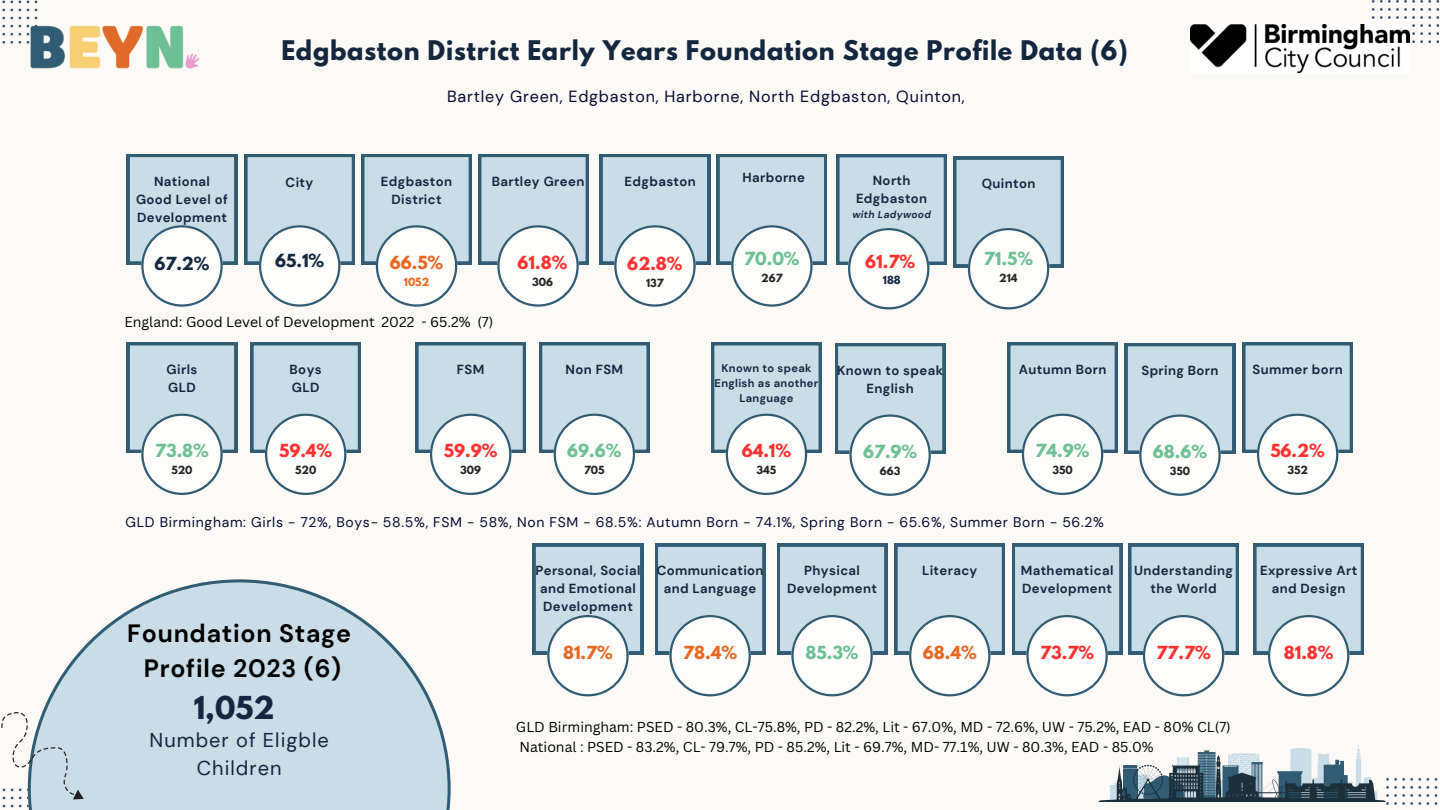
<style>
.page{position:relative;width:1440px;height:810px;background:#fbfaf6}
.page>*{position:absolute;margin:0;border:0;box-sizing:border-box;transform-origin:0 0}
.t1{font:700 28px "League Spartan";color:#142740}
.t2{font:700 25px/34.5px "DM Sans";letter-spacing:.03em;color:#000;text-align:center}
.t3{font:700 24px "League Spartan";letter-spacing:.03em;color:#142740}
.t4{font:20px/27.8px "DM Sans";letter-spacing:.05em;color:#142740;text-align:center}
.t5{font:16.1px "DM Sans";letter-spacing:.05em;color:#050a30}
.t6{font:700 16px "League Spartan";color:#ff3131}
.t7{font:700 16px "League Spartan";color:#6dc094}
.t8{font:700 16px "League Spartan";color:#e76823}
.t9{font:700 16px "League Spartan";color:#142740}
.t10{font:14px/19.5px "Canva Sans";color:#000}
.t11{font:14px "DM Sans";letter-spacing:.05em;color:#050a30}
.t12{font:700 13.1px/18px "DM Sans";letter-spacing:.03em;color:#142740;text-align:center}
.t13{font:700 11.1px/15px "DM Sans";letter-spacing:.03em;color:#142740;text-align:center}
.t14{font:italic 700 10.1px "DM Sans";letter-spacing:.03em;color:#142740}
.t15{font:700 10px "League Spartan";color:#262627}
.t16{font:700 10px "League Spartan";color:#e76823}
.t17{font:700 10px "League Spartan";color:#142740}
</style>
<div class="page">
<svg style="left:1372px;top:0;width:67px;height:43px"></svg>
<svg style="left:1427px;top:778px;width:2px;height:27px"></svg>
<svg style="left:1435px;top:778px;width:2px;height:27px"></svg>
<svg style="left:2px;top:1px;width:11px;height:2px"></svg>
<svg style="left:2px;top:9px;width:11px;height:2px"></svg>
<svg style="left:2px;top:17px;width:11px;height:2px"></svg>
<svg style="left:2px;top:25px;width:11px;height:2px"></svg>
<svg style="left:2px;top:33px;width:11px;height:10px"></svg>
<svg style="left:837px;top:154px;width:110px;height:155px"></svg>
<svg style="left:245px;top:154px;width:110px;height:153px"></svg>
<svg style="left:361px;top:154px;width:111px;height:153px"></svg>
<svg style="left:600px;top:154px;width:110px;height:153px"></svg>
<svg style="left:478px;top:154px;width:111px;height:153px"></svg>
<svg style="left:717px;top:154px;width:110px;height:153px"></svg>
<svg style="left:954px;top:157px;width:110px;height:152px"></svg>
<svg style="left:127px;top:154px;width:110px;height:153px"></svg>
<svg style="left:28px;top:579px;width:423px;height:231px"></svg>
<svg style="left:1px;top:712px;width:83px;height:95px"></svg>
<svg style="left:1243px;top:342px;width:110px;height:153px"></svg>
<svg style="left:1125px;top:343px;width:110px;height:153px"></svg>
<svg style="left:1007px;top:342px;width:111px;height:153px"></svg>
<svg style="left:835px;top:343px;width:110px;height:153px"></svg>
<svg style="left:416px;top:342px;width:110px;height:153px"></svg>
<svg style="left:539px;top:342px;width:110px;height:153px"></svg>
<svg style="left:711px;top:342px;width:111px;height:153px"></svg>
<svg style="left:127px;top:342px;width:110px;height:153px"></svg>
<svg style="left:251px;top:342px;width:110px;height:153px"></svg>
<svg style="left:533px;top:544px;width:110px;height:152px"></svg>
<svg style="left:655px;top:544px;width:110px;height:152px"></svg>
<svg style="left:777px;top:544px;width:110px;height:152px"></svg>
<svg style="left:895px;top:544px;width:110px;height:152px"></svg>
<svg style="left:1012px;top:544px;width:110px;height:152px"></svg>
<svg style="left:1129px;top:544px;width:110px;height:152px"></svg>
<svg style="left:1254px;top:544px;width:110px;height:152px"></svg>
<img style="left:1191px;top:24px;width:219px;height:49px">
<img style="left:28px;top:24px;width:172px;height:45px">
<svg style="left:1098px;top:745px;width:323px;height:60px"></svg>
<h3 class="t3" style="left:281px;top:38px;width:848px">Edgbaston District Early Years Foundation Stage Profile Data (6)</h3>
<p class="t5" style="left:447px;top:86px;width:519px">Bartley Green, Edgbaston, Harborne, North Edgbaston, Quinton,</p>
<p class="t12" style="left:136px;top:172px;width:93px">National<br>Good Level of<br>Development</p>
<p class="t9" style="left:154px;top:255px;width:57px">67.2%</p>
<p class="t9" style="left:275px;top:253px;width:51px">65.1%</p>
<p class="t12" style="left:286px;top:173px;width:29px">City</p>
<p class="t12" style="left:381px;top:172px;width:73px">Edgbaston<br>District</p>
<p class="t8" style="left:390px;top:255px;width:55px">66.5%</p>
<p class="t16" style="left:404px;top:277px;width:27px">1052</p>
<p class="t12" style="left:492px;top:172px;width:94px">Bartley Green</p>
<p class="t6" style="left:518px;top:255px;width:51px">61.8%</p>
<p class="t15" style="left:532px;top:277px;width:22px">306</p>
<p class="t12" style="left:625px;top:172px;width:73px">Edgbaston</p>
<p class="t6" style="left:627px;top:256px;width:57px">62.8%</p>
<p class="t15" style="left:646px;top:278px;width:19px">137</p>
<p class="t12" style="left:742px;top:168px;width:64px">Harborne</p>
<p class="t7" style="left:744px;top:251px;width:57px">70.0%</p>
<p class="t15" style="left:761px;top:273px;width:23px">267</p>
<p class="t12" style="left:856px;top:172px;width:73px">North<br>Edgbaston</p>
<p class="t14" style="left:852px;top:208px;width:80px">with Ladywood</p>
<p class="t6" style="left:865px;top:254px;width:51px">61.7%</p>
<p class="t17" style="left:883px;top:275px;width:19px">188</p>
<p class="t12" style="left:982px;top:175px;width:55px">Quinton</p>
<p class="t7" style="left:984px;top:251px;width:51px">71.5%</p>
<p class="t15" style="left:999px;top:273px;width:20px">214</p>
<p class="t10" style="left:124px;top:312px;width:370px">England: Good Level of Development 2022 - 65.2% (7)</p>
<p class="t12" style="left:167px;top:360px;width:32px;text-align:left">Girls<br>GLD</p>
<p class="t7" style="left:155px;top:443px;width:55px">73.8%</p>
<p class="t15" style="left:171px;top:465px;width:23px">520</p>
<p class="t12" style="left:290px;top:360px;width:34px;text-align:left">Boys<br>GLD</p>
<p class="t6" style="left:279px;top:443px;width:55px">59.4%</p>
<p class="t15" style="left:295px;top:465px;width:23px">520</p>
<p class="t12" style="left:457px;top:360px;width:29px">FSM</p>
<p class="t6" style="left:444px;top:443px;width:55px">59.9%</p>
<p class="t15" style="left:460px;top:465px;width:22px">309</p>
<p class="t12" style="left:566px;top:360px;width:59px">Non FSM</p>
<p class="t7" style="left:567px;top:443px;width:56px">69.6%</p>
<p class="t15" style="left:584px;top:465px;width:22px">705</p>
<p class="t13" style="left:715px;top:361px;width:105px">Known to speak<br>English as another<br>Language</p>
<p class="t6" style="left:742px;top:443px;width:51px">64.1%</p>
<p class="t15" style="left:757px;top:465px;width:21px">345</p>
<p class="t12" style="left:837px;top:361px;width:108px">Known to speak<br>English</p>
<p class="t7" style="left:863px;top:444px;width:56px">67.9%</p>
<p class="t15" style="left:880px;top:466px;width:22px">663</p>
<p class="t12" style="left:1019px;top:360px;width:89px">Autumn Born</p>
<p class="t7" style="left:1036px;top:443px;width:55px">74.9%</p>
<p class="t15" style="left:1052px;top:465px;width:22px">350</p>
<p class="t11" style="left:126px;top:513px;width:980px">GLD Birmingham: Girls - 72%, Boys- 58.5%, FSM - 58%, Non FSM - 68.5%: Autumn Born - 74.1%, Spring Born - 65.6%, Summer Born - 56.2%</p>
<h2 class="t2" style="left:127px;top:617px;width:225px">Foundation Stage<br>Profile 2023 (6)</h2>
<p class="t12" style="left:535px;top:562px;width:107px">Personal, Social and Emotional<br>Development</p>
<p class="t8" style="left:563px;top:644px;width:51px">81.7%</p>
<p class="t12" style="left:657px;top:562px;width:108px">Communication and Language</p>
<p class="t8" style="left:683px;top:644px;width:55px">78.4%</p>
<p class="t12" style="left:787px;top:562px;width:91px">Physical<br>Development</p>
<p class="t7" style="left:806px;top:644px;width:55px">85.3%</p>
<p class="t12" style="left:922px;top:562px;width:57px">Literacy</p>
<p class="t8" style="left:923px;top:644px;width:55px">68.4%</p>
<p class="t12" style="left:1021px;top:562px;width:94px;text-align:left">Mathematical<br>Development</p>
<p class="t6" style="left:1040px;top:644px;width:55px">73.7%</p>
<p class="t12" style="left:1141px;top:361px;width:79px">Spring Born</p>
<p class="t7" style="left:1153px;top:444px;width:56px">68.6%</p>
<p class="t15" style="left:1170px;top:466px;width:22px">350</p>
<p class="t12" style="left:1134px;top:562px;width:100px">Understanding the World</p>
<p class="t6" style="left:1157px;top:644px;width:56px">77.7%</p>
<h1 class="t1" style="left:194px;top:693px;width:82px">1,052</h1>
<h3 class="t4" style="left:150px;top:727px;width:181px">Number of Eligble<br>Children</h3>
<p class="t10" style="left:516px;top:717px;width:716px">GLD Birmingham: PSED - 80.3%, CL-75.8%, PD - 82.2%, Lit - 67.0%, MD - 72.6%, UW - 75.2%, EAD - 80% CL(7)<br>National : PSED - 83.2%, CL- 79.7%, PD - 85.2%, Lit - 69.7%, MD- 77.1%, UW - 80.3%, EAD - 85.0%</p>
<p class="t12" style="left:1253px;top:360px;width:92px">Summer born</p>
<p class="t6" style="left:1270px;top:443px;width:56px">56.2%</p>
<p class="t15" style="left:1287px;top:465px;width:22px">352</p>
<p class="t12" style="left:1260px;top:562px;width:99px">Expressive Art and Design</p>
<p class="t6" style="left:1284px;top:644px;width:51px">81.8%</p>
</div>
